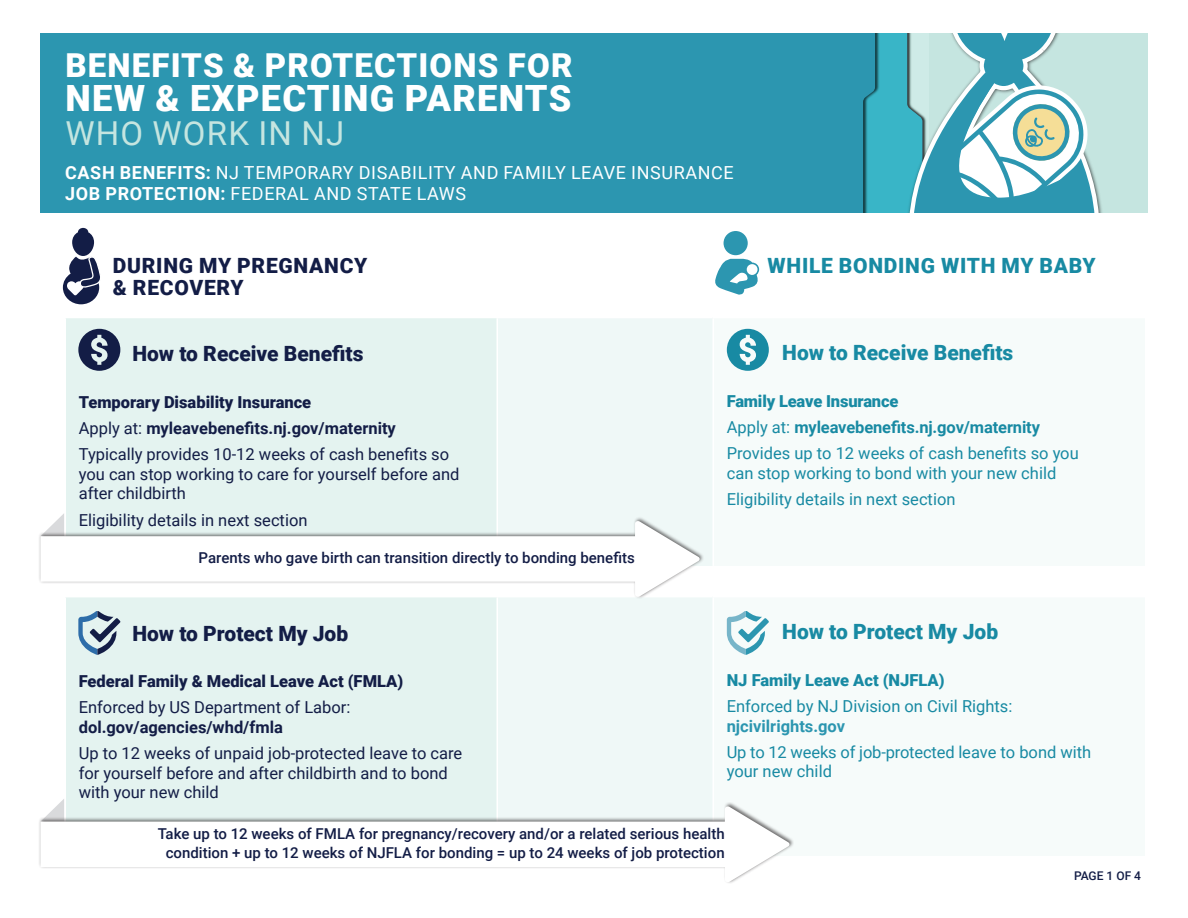
<style>
.page{position:relative;width:1188px;height:918px;background:#fff}
.page>*{position:absolute;margin:0;border:0;box-sizing:border-box;transform-origin:0 0}
.t1{font:900 36.15px "Roboto";letter-spacing:.035em;color:#fff}
.t2{font:900 33px "Roboto";letter-spacing:.035em;color:#fff}
.t3{font:33px "Roboto";letter-spacing:.035em;color:#c5e5e0}
.t4{font:900 21px "Roboto";color:#131d46}
.t5{font:900 21px "Roboto";color:#188aa3}
.t6{font:900 21px/22.5px "Roboto";letter-spacing:.035em;color:#131d46}
.t7{font:900 21px "Roboto";letter-spacing:.035em;color:#188aa3}
.t8{font:18px "Roboto";letter-spacing:.035em;color:#fff}
.t9{font:16.5px/19.5px "Roboto";color:#131d46}
.t10{font:16.5px/19.5px "Roboto";color:#188aa3}
.t11{font:900 16.5px "Roboto";color:#131d46}
.t12{font:900 16.5px "Roboto";letter-spacing:-.01em;color:#188aa3}
.t13{font:700 16.5px "Roboto";color:#131d46}
.t14{font:700 16.5px "Roboto";letter-spacing:-.01em;color:#188aa3}
.t15{font:500 15px/19.5px "Roboto";color:#131d46;text-align:center}
.t16{font:500 12px "Roboto";letter-spacing:-.005em;color:#131d46}
.s1{font-weight:700}
.s2{font-weight:400}
.s3{font-weight:700;color:#2c96b0}
</style>
<div class="page">
<div style="left:65px;top:318px;width:432px;height:248px;background:#e4f3f0"></div>
<div style="left:497px;top:318px;width:216px;height:248px;background:#eff8f7"></div>
<div style="left:713px;top:318px;width:432px;height:248px;background:#f6fbfa"></div>
<hr style="left:64px;top:318px;width:2px;height:248px;background:#fff">
<hr style="left:496px;top:318px;width:2px;height:248px;background:#fff">
<hr style="left:712px;top:318px;width:2px;height:248px;background:#fff">
<svg style="left:727px;top:329px;width:42px;height:42px"></svg>
<div style="left:68px;top:34px;width:1080px;height:179px;background:#c5e5e0"></div>
<div style="left:881px;top:34px;width:23px;height:179px;background:#39b5c7"></div>
<svg style="left:904px;top:34px;width:198px;height:179px"></svg>
<div style="left:40px;top:34px;width:835px;height:179px;background:#2c96b0"></div>
<div style="left:65px;top:597px;width:432px;height:259px;background:#e4f3f0"></div>
<div style="left:497px;top:597px;width:216px;height:259px;background:#eff8f7"></div>
<div style="left:713px;top:597px;width:432px;height:259px;background:#f6fbfa"></div>
<hr style="left:64px;top:597px;width:2px;height:259px;background:#fff">
<hr style="left:496px;top:597px;width:2px;height:259px;background:#fff">
<hr style="left:712px;top:597px;width:2px;height:259px;background:#fff">
<svg style="left:78px;top:611px;width:42px;height:44px"></svg>
<svg style="left:727px;top:611px;width:42px;height:44px"></svg>
<div style="left:38px;top:802px;width:756px;height:83px;background:#231f20;opacity:.63"></div>
<svg style="left:40px;top:806px;width:750px;height:77px;fill:#fff"></svg>
<div style="left:38px;top:517px;width:666px;height:82px;background:#231f20;opacity:.63"></div>
<svg style="left:41px;top:520px;width:659px;height:78px;fill:#fff"></svg>
<svg style="left:63px;top:228px;width:57px;height:143px"></svg>
<svg style="left:715px;top:259px;width:44px;height:36px"></svg>
<div style="left:747px;top:264px;width:11px;height:11px;background:#fff;border-radius:50%"></div>
<div style="left:724px;top:231px;width:24px;height:24px;background:#2c96b0;border-radius:50%"></div>
<p class="t2" style="left:65px;top:42px;width:509px">BENEFITS &amp; PROTECTIONS FOR</p>
<p class="t1" style="left:65px;top:73px;width:507px">NEW &amp; EXPECTING PARENTS</p>
<p class="t3" style="left:65px;top:110px;width:280px">WHO WORK IN NJ</p>
<p class="t8" style="left:65px;top:160px;width:670px"><span class="s1">CASH BENEFITS:</span> NJ TEMPORARY DISABILITY AND FAMILY LEAVE INSURANCE</p>
<p class="t8" style="left:65px;top:181px;width:403px"><span class="s1">JOB PROTECTION:</span> FEDERAL AND STATE LAWS</p>
<p class="t6" style="left:113px;top:253px;width:256px">DURING MY PREGNANCY &amp; RECOVERY</p>
<p class="t7" style="left:768px;top:250px;width:330px">WHILE BONDING WITH MY BABY</p>
<p class="t4" style="left:132px;top:339px;width:233px">How to Receive Benefits</p>
<p class="t11" style="left:79px;top:390px;width:234px">Temporary Disability Insurance</p>
<p class="t13" style="left:79px;top:417px;width:319px"><span class="s2">Apply at:</span> myleavebenefits.nj.gov/maternity</p>
<p class="t9" style="left:79px;top:444px;width:382px">Typically provides 10-12 weeks of cash benefits so you can stop working to care for yourself before and after childbirth</p>
<p class="t9" style="left:79px;top:509px;width:230px">Eligibility details in next section</p>
<p class="t15" style="left:199px;top:547px;width:438px">Parents who gave birth can transition directly to bonding benefits</p>
<p class="t4" style="left:132px;top:618px;width:217px">How to Protect My Job</p>
<p class="t11" style="left:79px;top:670px;width:326px">Federal Family &amp; Medical Leave Act (FMLA)</p>
<p class="t9" style="left:79px;top:697px;width:273px">Enforced by US Department of Labor: <span class="s1">dol.gov/agencies/whd/fmla</span></p>
<p class="t9" style="left:79px;top:743px;width:385px">Up to 12 weeks of unpaid job-protected leave to care for yourself before and after childbirth and to bond with your new child</p>
<p class="t5" style="left:782px;top:338px;width:233px">How to Receive Benefits</p>
<p class="t12" style="left:727px;top:389px;width:173px">Family Leave Insurance</p>
<p class="t14" style="left:727px;top:416px;width:315px"><span class="s2">Apply at:</span> myleavebenefits.nj.gov/maternity</p>
<p class="t10" style="left:727px;top:443px;width:354px">Provides up to 12 weeks of cash benefits so you can stop working to bond with your new child</p>
<p class="t10" style="left:727px;top:489px;width:230px">Eligibility details in next section</p>
<p class="t5" style="left:782px;top:617px;width:217px">How to Protect My Job</p>
<p class="t12" style="left:727px;top:669px;width:219px">NJ Family Leave Act (NJFLA)</p>
<p class="t10" style="left:727px;top:696px;width:287px">Enforced by NJ Division on Civil Rights: <span class="s3">njcivilrights.gov</span></p>
<p class="t10" style="left:727px;top:742px;width:366px">Up to 12 weeks of job-protected leave to bond with your new child</p>
<p class="t15" style="left:158px;top:823px;width:568px">Take up to 12 weeks of FMLA for pregnancy/recovery and/or a related serious health condition + up to 12 weeks of NJFLA for bonding = up to 24 weeks of job protection</p>
<p class="t16" style="left:1074px;top:867px;width:68px">PAGE 1 OF 4</p>
</div>
